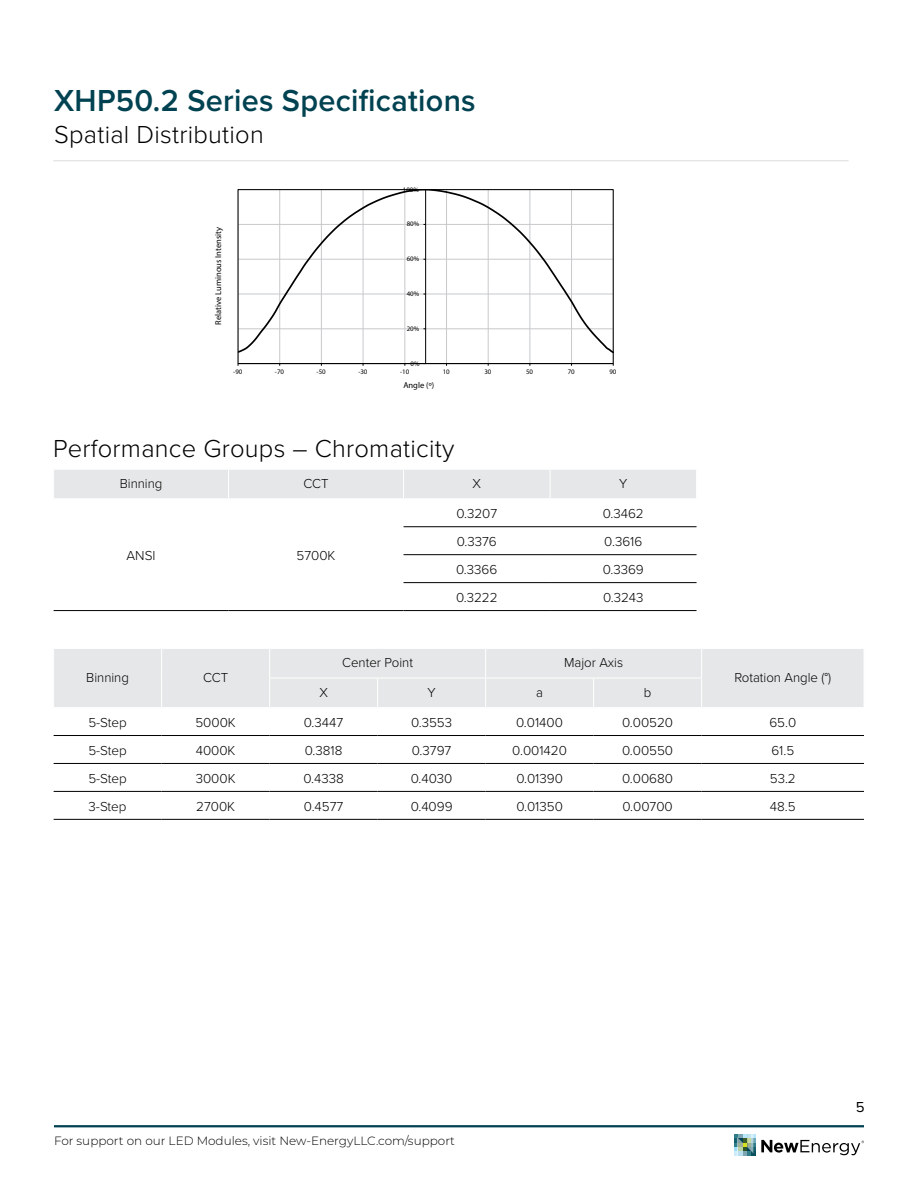
<style>
.page{position:relative;width:918px;height:1188px;background:#fff}
.page>*{position:absolute;margin:0;border:0;box-sizing:border-box;transform-origin:0 0}
.t1{font:600 31.5px "Proxima Nova";letter-spacing:.01em;color:#004251}
.t2{font:300 25.5px "Proxima Nova";letter-spacing:.01em;color:#000}
.t3{font:15px "Proxima Nova";color:#000}
.t4{font:300 13.5px "Proxima Nova";color:#000}
.t5{font:300 12px "Montserrat";color:#000}
.t6{font:700 8.55px "Roboto";color:#000}
.t7{font:6.9px "Roboto";letter-spacing:-.01em;color:#000}
</style>
<div class="page">
<hr style="left:54px;top:1125px;width:810px;height:2px;background:#004251">
<svg style="left:734px;top:1134px;width:130px;height:22px"></svg>
<hr style="left:404px;top:526px;width:146px;height:1px;background:#000">
<hr style="left:550px;top:526px;width:147px;height:1px;background:#000">
<hr style="left:404px;top:554px;width:146px;height:1px;background:#000">
<hr style="left:550px;top:554px;width:147px;height:1px;background:#000">
<hr style="left:404px;top:582px;width:146px;height:1px;background:#000">
<hr style="left:550px;top:582px;width:147px;height:1px;background:#000">
<div style="left:54px;top:470px;width:642px;height:28px;background:#e6e7e8"></div>
<hr style="left:54px;top:610px;width:175px;height:1px;background:#000">
<hr style="left:229px;top:610px;width:175px;height:1px;background:#000">
<hr style="left:404px;top:610px;width:146px;height:1px;background:#000">
<hr style="left:550px;top:610px;width:147px;height:1px;background:#000">
<div style="left:54px;top:649px;width:810px;height:58px;background:#e6e7e8"></div>
<svg style="left:161px;top:649px;width:1px;height:58px"></svg>
<hr style="left:269px;top:678px;width:109px;height:1px;background:#fff">
<svg style="left:269px;top:649px;width:1px;height:58px"></svg>
<hr style="left:378px;top:678px;width:108px;height:1px;background:#fff">
<svg style="left:377px;top:679px;width:1px;height:28px"></svg>
<hr style="left:486px;top:678px;width:108px;height:1px;background:#fff">
<svg style="left:485px;top:649px;width:1px;height:58px"></svg>
<hr style="left:594px;top:678px;width:108px;height:1px;background:#fff">
<svg style="left:593px;top:679px;width:1px;height:28px"></svg>
<svg style="left:701px;top:649px;width:1px;height:58px"></svg>
<hr style="left:54px;top:735px;width:108px;height:1px;background:#000">
<hr style="left:162px;top:735px;width:108px;height:1px;background:#000">
<hr style="left:270px;top:735px;width:108px;height:1px;background:#000">
<hr style="left:378px;top:735px;width:108px;height:1px;background:#000">
<hr style="left:486px;top:735px;width:108px;height:1px;background:#000">
<hr style="left:594px;top:735px;width:108px;height:1px;background:#000">
<hr style="left:702px;top:735px;width:162px;height:1px;background:#000">
<hr style="left:54px;top:763px;width:108px;height:1px;background:#000">
<hr style="left:162px;top:763px;width:108px;height:1px;background:#000">
<hr style="left:270px;top:763px;width:108px;height:1px;background:#000">
<hr style="left:378px;top:763px;width:108px;height:1px;background:#000">
<hr style="left:486px;top:763px;width:108px;height:1px;background:#000">
<hr style="left:594px;top:763px;width:108px;height:1px;background:#000">
<hr style="left:702px;top:763px;width:162px;height:1px;background:#000">
<hr style="left:54px;top:791px;width:108px;height:1px;background:#000">
<hr style="left:162px;top:791px;width:108px;height:1px;background:#000">
<hr style="left:270px;top:791px;width:108px;height:1px;background:#000">
<hr style="left:378px;top:791px;width:108px;height:1px;background:#000">
<hr style="left:486px;top:791px;width:108px;height:1px;background:#000">
<hr style="left:594px;top:791px;width:108px;height:1px;background:#000">
<hr style="left:702px;top:791px;width:162px;height:1px;background:#000">
<hr style="left:54px;top:819px;width:108px;height:1px;background:#000">
<hr style="left:162px;top:819px;width:108px;height:1px;background:#000">
<hr style="left:270px;top:819px;width:108px;height:1px;background:#000">
<hr style="left:378px;top:819px;width:108px;height:1px;background:#000">
<hr style="left:486px;top:819px;width:108px;height:1px;background:#000">
<hr style="left:594px;top:819px;width:108px;height:1px;background:#000">
<hr style="left:702px;top:819px;width:162px;height:1px;background:#000">
<hr style="left:53px;top:160px;width:796px;height:1px;background:#dcddde">
<hr style="left:279px;top:190px;width:1px;height:174px;background:#c7c9cb">
<hr style="left:321px;top:190px;width:1px;height:174px;background:#c7c9cb">
<hr style="left:363px;top:190px;width:1px;height:174px;background:#c7c9cb">
<hr style="left:405px;top:190px;width:1px;height:174px;background:#c7c9cb">
<hr style="left:446px;top:190px;width:1px;height:174px;background:#c7c9cb">
<hr style="left:488px;top:190px;width:1px;height:174px;background:#c7c9cb">
<hr style="left:530px;top:190px;width:1px;height:174px;background:#c7c9cb">
<hr style="left:571px;top:190px;width:1px;height:174px;background:#c7c9cb">
<hr style="left:425px;top:190px;width:1px;height:174px;background:#000">
<hr style="left:238px;top:363px;width:375px;height:1px;background:#000">
<svg style="left:238px;top:190px;width:376px;height:165px"></svg>
<h1 class="t1" style="left:54px;top:77px;width:423px">XHP50.2 Series Specifications</h1>
<h2 class="t2" style="left:54px;top:116px;width:211px">Spatial Distribution</h2>
<p class="t6" style="left:213px;top:325px;width:99px;rotate:-90deg">Relative Luminous Intensity</p>
<p class="t7" style="left:403px;top:185px;width:17px">100%</p>
<p class="t7" style="left:407px;top:220px;width:14px">80%</p>
<p class="t7" style="left:407px;top:255px;width:14px">60%</p>
<p class="t7" style="left:407px;top:289px;width:14px">40%</p>
<p class="t7" style="left:407px;top:324px;width:14px">20%</p>
<p class="t7" style="left:411px;top:359px;width:10px">0%</p>
<p class="t7" style="left:233px;top:368px;width:11px">-90</p>
<p class="t7" style="left:275px;top:368px;width:11px">-70</p>
<p class="t7" style="left:317px;top:368px;width:11px">-50</p>
<p class="t7" style="left:358px;top:368px;width:11px">-30</p>
<p class="t7" style="left:400px;top:368px;width:11px">-10</p>
<p class="t7" style="left:443px;top:368px;width:8px">10</p>
<p class="t7" style="left:484px;top:368px;width:8px">30</p>
<p class="t7" style="left:526px;top:368px;width:8px">50</p>
<p class="t7" style="left:568px;top:368px;width:8px">70</p>
<p class="t7" style="left:609px;top:368px;width:8px">90</p>
<p class="t6" style="left:403px;top:379px;width:32px">Angle (º)</p>
<h2 class="t2" style="left:53px;top:430px;width:403px">Performance Groups – Chromaticity</h2>
<p class="t4" style="left:120px;top:473px;width:44px">Binning</p>
<p class="t4" style="left:303px;top:473px;width:27px">CCT</p>
<p class="t4" style="left:473px;top:473px;width:10px">X</p>
<p class="t4" style="left:619px;top:473px;width:10px">Y</p>
<p class="t4" style="left:127px;top:545px;width:31px">ANSI</p>
<p class="t4" style="left:297px;top:545px;width:40px">5700K</p>
<p class="t4" style="left:456px;top:504px;width:42px">0.3207</p>
<p class="t4" style="left:603px;top:504px;width:43px">0.3462</p>
<p class="t4" style="left:457px;top:531px;width:42px">0.3376</p>
<p class="t4" style="left:604px;top:531px;width:39px">0.3616</p>
<p class="t4" style="left:456px;top:559px;width:43px">0.3366</p>
<p class="t4" style="left:603px;top:559px;width:43px">0.3369</p>
<p class="t4" style="left:456px;top:587px;width:43px">0.3222</p>
<p class="t4" style="left:603px;top:587px;width:42px">0.3243</p>
<p class="t4" style="left:86px;top:667px;width:44px">Binning</p>
<p class="t4" style="left:203px;top:667px;width:27px">CCT</p>
<p class="t4" style="left:342px;top:653px;width:72px">Center Point</p>
<p class="t4" style="left:564px;top:653px;width:61px">Major Axis</p>
<p class="t4" style="left:319px;top:682px;width:10px">X</p>
<p class="t4" style="left:428px;top:682px;width:10px">Y</p>
<p class="t4" style="left:536px;top:682px;width:8px">a</p>
<p class="t4" style="left:644px;top:682px;width:9px">b</p>
<p class="t4" style="left:734px;top:667px;width:98px">Rotation Angle (°)</p>
<p class="t4" style="left:88px;top:712px;width:40px">5-Step</p>
<p class="t4" style="left:195px;top:712px;width:42px">5000K</p>
<p class="t4" style="left:304px;top:712px;width:41px">0.3447</p>
<p class="t4" style="left:411px;top:712px;width:43px">0.3553</p>
<p class="t4" style="left:516px;top:712px;width:48px">0.01400</p>
<p class="t4" style="left:622px;top:712px;width:53px">0.00520</p>
<p class="t4" style="left:769px;top:712px;width:28px">65.0</p>
<p class="t4" style="left:88px;top:740px;width:40px">5-Step</p>
<p class="t4" style="left:196px;top:740px;width:41px">4000K</p>
<p class="t4" style="left:305px;top:740px;width:39px">0.3818</p>
<p class="t4" style="left:412px;top:740px;width:41px">0.3797</p>
<p class="t4" style="left:512px;top:740px;width:56px">0.001420</p>
<p class="t4" style="left:622px;top:740px;width:53px">0.00550</p>
<p class="t4" style="left:771px;top:740px;width:24px">61.5</p>
<p class="t4" style="left:88px;top:768px;width:40px">5-Step</p>
<p class="t4" style="left:196px;top:768px;width:41px">3000K</p>
<p class="t4" style="left:303px;top:768px;width:42px">0.4338</p>
<p class="t4" style="left:411px;top:768px;width:43px">0.4030</p>
<p class="t4" style="left:516px;top:768px;width:48px">0.01390</p>
<p class="t4" style="left:622px;top:768px;width:52px">0.00680</p>
<p class="t4" style="left:770px;top:768px;width:28px">53.2</p>
<p class="t4" style="left:89px;top:796px;width:40px">3-Step</p>
<p class="t4" style="left:196px;top:796px;width:40px">2700K</p>
<p class="t4" style="left:304px;top:796px;width:41px">0.4577</p>
<p class="t4" style="left:411px;top:796px;width:43px">0.4099</p>
<p class="t4" style="left:516px;top:796px;width:48px">0.01350</p>
<p class="t4" style="left:623px;top:796px;width:52px">0.00700</p>
<p class="t4" style="left:770px;top:796px;width:27px">48.5</p>
<p class="t5" style="left:54px;top:1133px;width:403px">For support on our LED Modules, visit New-EnergyLLC.com/support</p>
<p class="t3" style="left:856px;top:1095px;width:10px">5</p>
</div>
